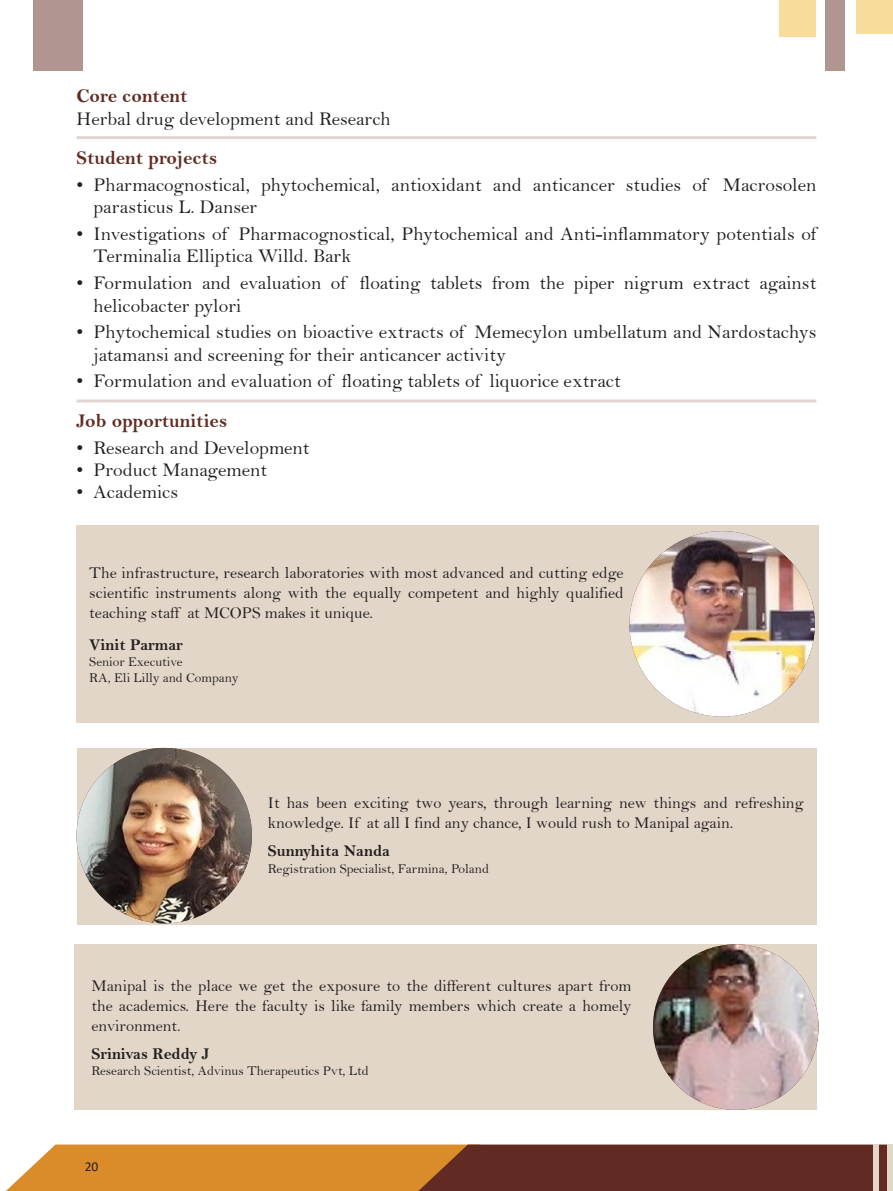
<style>
.page{position:relative;width:893px;height:1191px;background:#fff}
.page>*{position:absolute;margin:0;border:0;box-sizing:border-box;transform-origin:0 0}
.t1{font:19.5px/22.4px "Bell";color:#231f20}
.t2{font:19.5px "Bell MT Bold";color:#612b23}
.t3{font:16.5px/19.8px "Bell";color:#231f20;text-align:justify}
.t4{font:16.5px "Bell MT Bold";color:#231f20}
.t5{font:13.5px "Bell";color:#231f20}
.t6{font:13.5px "Calibri";color:#231f20}
</style>
<div class="page">
<svg style="left:6px;top:1144px;width:881px;height:47px;background:#9f612f"></svg>
<div style="left:873px;top:1144px;width:6px;height:47px;background:#e1d6c8"></div>
<div style="left:887px;top:1144px;width:6px;height:47px;background:#e1d6c8"></div>
<div style="left:856px;top:0;width:37px;height:34px;background:#f7dc9b"></div>
<div style="left:779px;top:0;width:37px;height:37px;background:#f7dc9b"></div>
<div style="left:825px;top:0;width:20px;height:70px;background:#b09591"></div>
<div style="left:33px;top:0;width:50px;height:70px;background:#b09591"></div>
<div style="left:77px;top:525px;width:742px;height:197px;background:#e1d6c8"></div>
<img style="left:629px;top:531px;width:186px;height:185px;border-radius:93px">
<div style="left:77px;top:748px;width:739px;height:176px;background:#e1d6c8"></div>
<img style="left:77px;top:748px;width:175px;height:175px;border-radius:88px">
<div style="left:74px;top:944px;width:742px;height:166px;background:#e1d6c8"></div>
<img style="left:653px;top:944px;width:166px;height:165px;border-radius:83px">
<hr style="left:77px;top:136px;width:739px;height:3px;background:#612b23">
<hr style="left:77px;top:399px;width:739px;height:3px;background:#612b23">
<p class="t2" style="left:77px;top:85px;width:112px">Core content</p>
<p class="t1" style="left:77px;top:107px;width:316px">Herbal drug development and Research</p>
<p class="t2" style="left:77px;top:146px;width:142px">Student projects</p>
<p class="t1" style="left:94px;top:173px;width:724px;text-indent:-17px">• Pharmacognostical, phytochemical, antioxidant and anticancer studies of Macrosolen parasticus L. Danser</p>
<p class="t1" style="left:94px;top:222px;width:724px;text-indent:-17px">• Investigations of Pharmacognostical, Phytochemical and Anti-inflammatory potentials of<br>Terminalia Elliptica Willd. Bark</p>
<p class="t1" style="left:94px;top:272px;width:724px;text-indent:-17px">• Formulation and evaluation of floating tablets from the piper nigrum extract against helicobacter pylori</p>
<p class="t1" style="left:94px;top:321px;width:724px;text-indent:-17px">• Phytochemical studies on bioactive extracts of Memecylon umbellatum and Nardostachys jatamansi and screening for their anticancer activity</p>
<p class="t1" style="left:77px;top:370px;width:546px">• Formulation and evaluation of floating tablets of liquorice extract</p>
<p class="t2" style="left:77px;top:409px;width:152px">Job opportunities</p>
<p class="t1" style="left:77px;top:436px;width:235px">• Research and Development</p>
<p class="t1" style="left:77px;top:458px;width:192px">• Product Management</p>
<p class="t1" style="left:77px;top:481px;width:103px">• Academics</p>
<p class="t3" style="left:89px;top:563px;width:536px">The infrastructure, research laboratories with most advanced and cutting edge scientific instruments along with the equally competent and highly qualified teaching staff at MCOPS makes it unique.</p>
<p class="t4" style="left:89px;top:635px;width:95px">Vinit Parmar</p>
<p class="t5" style="left:89px;top:654px;width:95px">Senior Executive</p>
<p class="t5" style="left:89px;top:670px;width:151px">RA, Eli Lilly and Company</p>
<p class="t3" style="left:268px;top:793px;width:537px">It has been exciting two years, through learning new things and refreshing knowledge. If at all I find any chance, I would rush to Manipal again.</p>
<p class="t4" style="left:268px;top:841px;width:124px">Sunnyhita Nanda</p>
<p class="t5" style="left:268px;top:860px;width:223px">Registration Specialist, Farmina, Poland</p>
<p class="t3" style="left:91px;top:976px;width:541px">Manipal is the place we get the exposure to the different cultures apart from the academics. Here the faculty is like family members which create a homely environment.</p>
<p class="t4" style="left:91px;top:1044px;width:120px">Srinivas Reddy J</p>
<p class="t5" style="left:91px;top:1063px;width:279px">Research Scientist, Advinus Therapeutics Pvt, Ltd</p>
<p class="t6" style="left:85px;top:1157px;width:15px">20</p>
</div>
